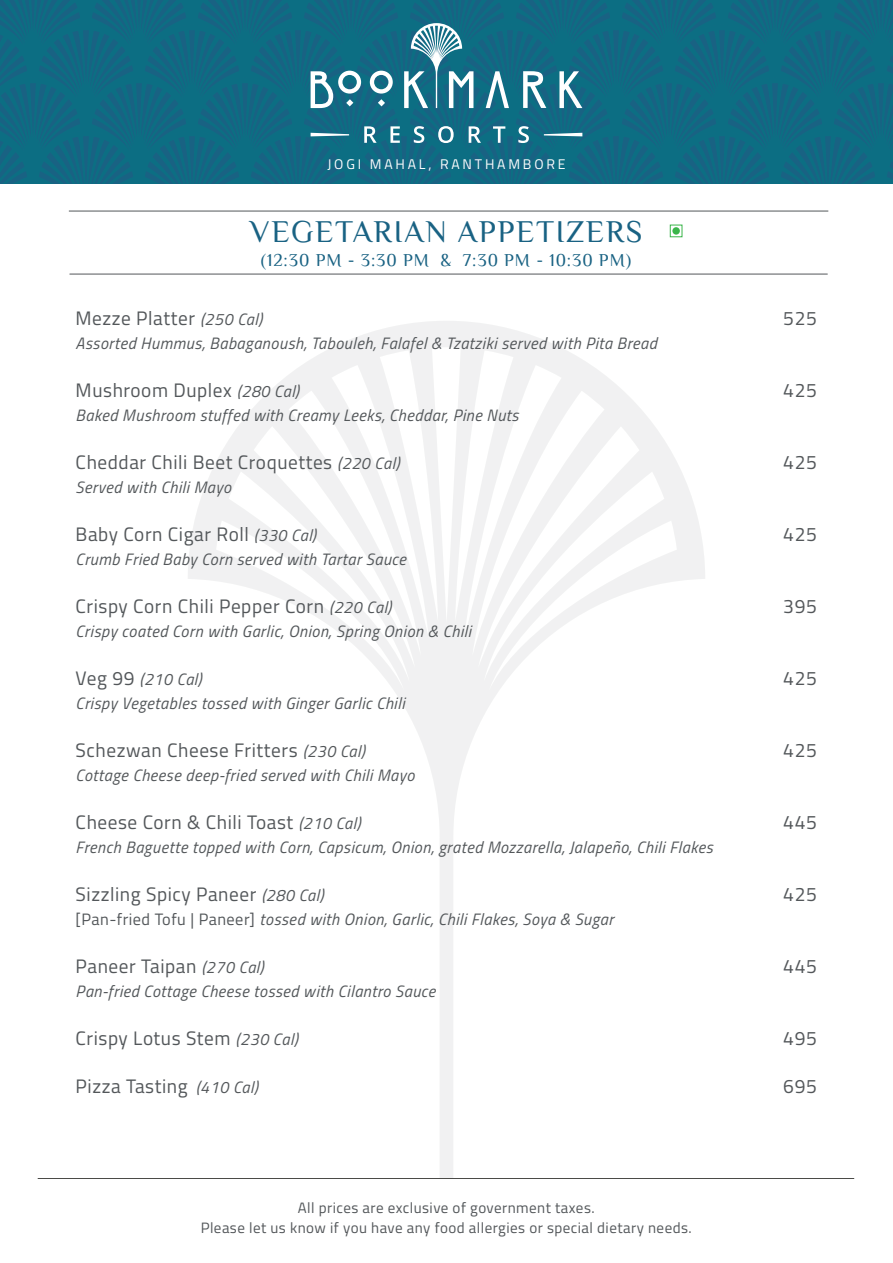
<style>
.page{position:relative;width:893px;height:1263px;background:#fff}
.page>*{position:absolute;margin:0;border:0;box-sizing:border-box;transform-origin:0 0}
.t1{font:31.5px "El Messiri";letter-spacing:.05em;color:#196283}
.t2{font:19.5px "Titillium Web";letter-spacing:.03em;color:#53575a}
.t3{font:18px "El Messiri";letter-spacing:.05em;color:#196283}
.t4{font:italic 16.5px/24px "Titillium Web";letter-spacing:.03em;color:#53575a}
.t5{font:15px/19.5px "Titillium Web";letter-spacing:.03em;color:#53575a;text-align:center}
.t6{font:13.95px "Titillium Web";letter-spacing:.2em;color:#fff}
.s1{font-style:italic;font-size:16.5px}
.s2{font-style:normal;font-size:19.5px}
.s3{font-style:normal}
</style>
<div class="page">
<svg style="left:188px;top:321px;width:517px;height:857px"></svg>
<hr style="left:38px;top:1178px;width:816px;height:1px;background:#4b4b48">
<div style="left:0;top:0;width:893px;height:184px;background:#0d6d83"></div>
<hr style="left:69px;top:211px;width:759px;height:1px;background:#53575a">
<hr style="left:70px;top:274px;width:757px;height:1px;background:#53575a">
<div style="left:670px;top:225px;width:12px;height:12px;border:1px solid #3ab54a"></div>
<div style="left:672px;top:227px;width:8px;height:8px;background:#3ab54a;border-radius:50%"></div>
<svg style="left:311px;top:71px;width:50px;height:37px"></svg>
<svg style="left:370px;top:71px;width:23px;height:35px"></svg>
<svg style="left:404px;top:23px;width:69px;height:85px"></svg>
<svg style="left:486px;top:71px;width:23px;height:37px"></svg>
<svg style="left:559px;top:71px;width:23px;height:37px"></svg>
<svg style="left:523px;top:71px;width:23px;height:37px"></svg>
<svg style="left:364px;top:126px;width:13px;height:17px"></svg>
<svg style="left:390px;top:126px;width:10px;height:17px"></svg>
<svg style="left:414px;top:126px;width:10px;height:17px"></svg>
<svg style="left:438px;top:126px;width:16px;height:17px"></svg>
<svg style="left:469px;top:126px;width:12px;height:17px"></svg>
<svg style="left:493px;top:126px;width:12px;height:17px"></svg>
<svg style="left:518px;top:126px;width:11px;height:17px"></svg>
<svg style="left:311px;top:133px;width:38px;height:3px"></svg>
<svg style="left:544px;top:133px;width:38px;height:3px"></svg>
<p class="t6" style="left:327px;top:159px;width:240px">JOGI MAHAL, RANTHAMBORE</p>
<h1 class="t1" style="left:250px;top:220px;width:394px">VEGETARIAN APPETIZERS</h1>
<p class="t3" style="left:261px;top:253px;width:372px">(12:30 PM - 3:30 PM &amp; 7:30 PM - 10:30 PM)</p>
<p class="t2" style="left:76px;top:310px;width:188px">Mezze Platter <span class="s1">(250 Cal)</span></p>
<p class="t4" style="left:76px;top:332px;width:583px">Assorted Hummus, Babaganoush, Tabouleh, Falafel &amp; Tzatziki served with Pita Bread</p>
<p class="t2" style="left:76px;top:382px;width:225px">Mushroom Duplex <span class="s1">(280 Cal)</span></p>
<p class="t4" style="left:76px;top:404px;width:444px">Baked Mushroom stuffed with Creamy Leeks, Cheddar, Pine Nuts</p>
<p class="t2" style="left:76px;top:454px;width:325px">Cheddar Chili Beet Croquettes <span class="s1">(220 Cal)</span></p>
<p class="t4" style="left:76px;top:476px;width:157px">Served with Chili Mayo</p>
<p class="t2" style="left:76px;top:526px;width:242px">Baby Corn Cigar Roll <span class="s1">(330 Cal)</span></p>
<p class="t4" style="left:76px;top:548px;width:332px">Crumb Fried Baby Corn served with Tartar Sauce</p>
<p class="t2" style="left:76px;top:598px;width:317px">Crispy Corn Chili Pepper Corn <span class="s1">(220 Cal)</span></p>
<p class="t4" style="left:76px;top:620px;width:397px">Crispy coated Corn with Garlic, Onion, Spring Onion &amp; Chili</p>
<p class="t4" style="left:76px;top:668px;width:331px"><span class="s2">Veg 99</span> (210 Cal)<br>Crispy Vegetables tossed with Ginger Garlic Chili</p>
<p class="t2" style="left:76px;top:742px;width:291px">Schezwan Cheese Fritters <span class="s1">(230 Cal)</span></p>
<p class="t4" style="left:76px;top:764px;width:340px">Cottage Cheese deep-fried served with Chili Mayo</p>
<p class="t2" style="left:76px;top:814px;width:286px">Cheese Corn &amp; Chili Toast <span class="s1">(210 Cal)</span></p>
<p class="t4" style="left:76px;top:836px;width:639px">French Baguette topped with Corn, Capsicum, Onion, grated Mozzarella, Jalapeño, Chili Flakes</p>
<p class="t2" style="left:76px;top:886px;width:249px">Sizzling Spicy Paneer <span class="s1">(280 Cal)</span></p>
<p class="t4" style="left:76px;top:908px;width:540px"><span class="s3">[Pan-fried Tofu | Paneer]</span> tossed with Onion, Garlic, Chili Flakes, Soya &amp; Sugar</p>
<p class="t2" style="left:76px;top:958px;width:189px">Paneer Taipan <span class="s1">(270 Cal)</span></p>
<p class="t4" style="left:76px;top:980px;width:361px">Pan-fried Cottage Cheese tossed with Cilantro Sauce</p>
<p class="t2" style="left:76px;top:1030px;width:224px">Crispy Lotus Stem <span class="s1">(230 Cal)</span></p>
<p class="t2" style="left:76px;top:1078px;width:184px">Pizza Tasting <span class="s1">(410 Cal)</span></p>
<p class="t5" style="left:201px;top:1199px;width:492px">All prices are exclusive of government taxes.<br>Please let us know if you have any food allergies or special dietary needs.</p>
<p class="t2" style="left:783px;top:310px;width:35px">525</p>
<p class="t2" style="left:783px;top:382px;width:35px">425</p>
<p class="t2" style="left:783px;top:454px;width:35px">425</p>
<p class="t2" style="left:783px;top:526px;width:35px">425</p>
<p class="t2" style="left:783px;top:598px;width:35px">395</p>
<p class="t2" style="left:783px;top:670px;width:35px">425</p>
<p class="t2" style="left:783px;top:742px;width:35px">425</p>
<p class="t2" style="left:783px;top:814px;width:35px">445</p>
<p class="t2" style="left:783px;top:886px;width:35px">425</p>
<p class="t2" style="left:783px;top:958px;width:35px">445</p>
<p class="t2" style="left:783px;top:1030px;width:35px">495</p>
<p class="t2" style="left:783px;top:1078px;width:35px">695</p>
</div>
